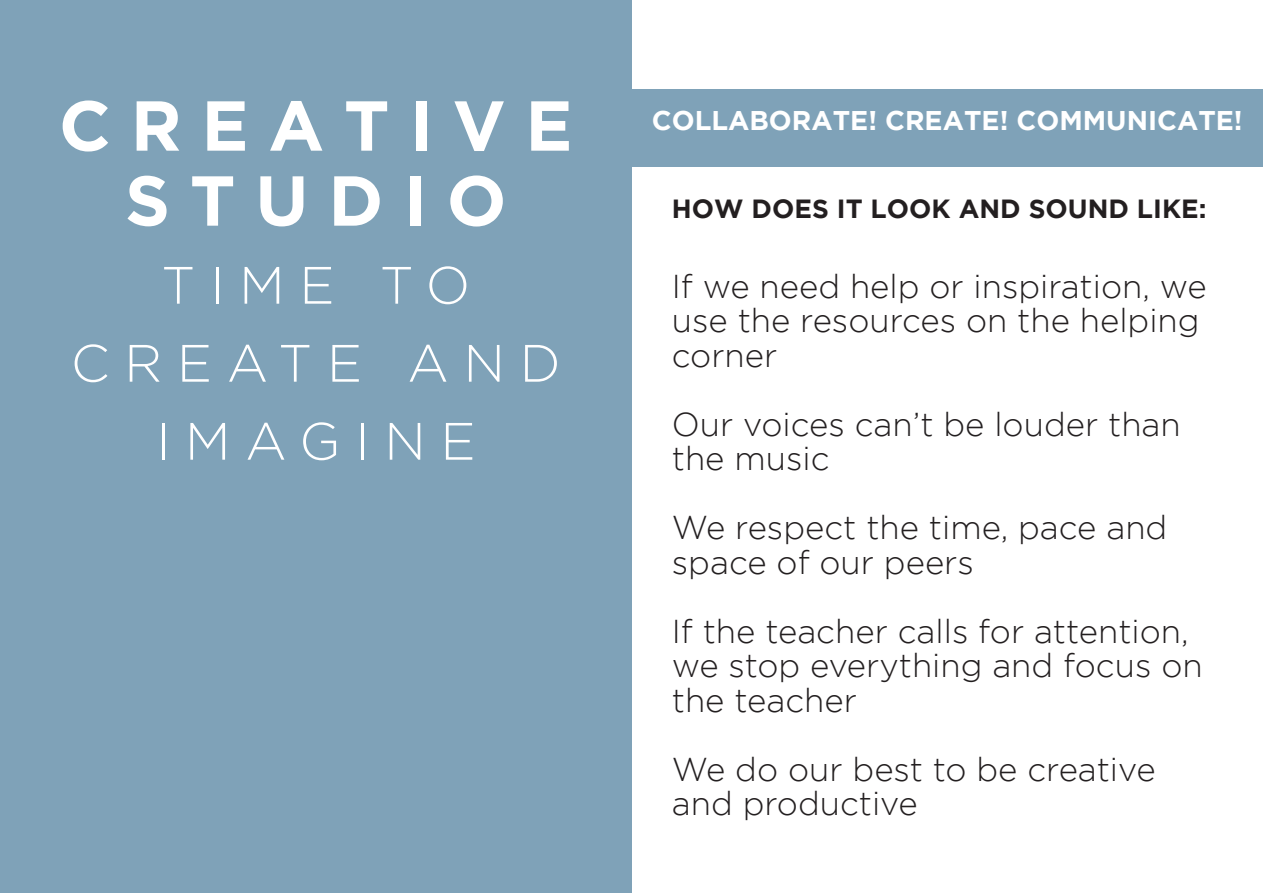
<style>
.page{position:relative;width:1263px;height:893px;background:#fff}
.page>*{position:absolute;margin:0;border:0;box-sizing:border-box;transform-origin:0 0}
.t1{font:700 70.5px "Gotham";letter-spacing:.28em;color:#fff}
.t2{font:300 52.5px/78px "Gotham";letter-spacing:.28em;color:#fff;text-align:center}
.t3{font:300 33px/34.5px "Gotham";color:#231f20}
.t4{font:700 27px "Gotham";color:#fff}
.t5{font:700 26.25px "Gotham";color:#231f20}
</style>
<div class="page">
<div style="left:0;top:0;width:631px;height:893px;background:#7fa2b8"></div>
<div style="left:631px;top:89px;width:632px;height:77px;background:#7fa2b8"></div>
<p class="t1" style="left:59px;top:85px;width:515px">CREATIVE</p>
<p class="t1" style="left:125px;top:160px;width:383px">STUDIO</p>
<p class="t2" style="left:71px;top:245px;width:491px">TIME TO<br>CREATE AND<br>IMAGINE</p>
<p class="t3" style="left:672px;top:268px;width:536px">If we need help or inspiration, we use the resources on the helping corner</p>
<p class="t4" style="left:652px;top:105px;width:592px">COLLABORATE! CREATE! COMMUNICATE!</p>
<p class="t5" style="left:672px;top:194px;width:536px">HOW DOES IT LOOK AND SOUND LIKE:</p>
<p class="t3" style="left:672px;top:406px;width:510px">Our voices can’t be louder than the music</p>
<p class="t3" style="left:672px;top:510px;width:497px">We respect the time, pace and space of our peers</p>
<p class="t3" style="left:672px;top:613px;width:532px">If the teacher calls for attention, we stop everything and focus on the teacher</p>
<p class="t3" style="left:672px;top:751px;width:485px">We do our best to be creative and productive</p>
</div>
